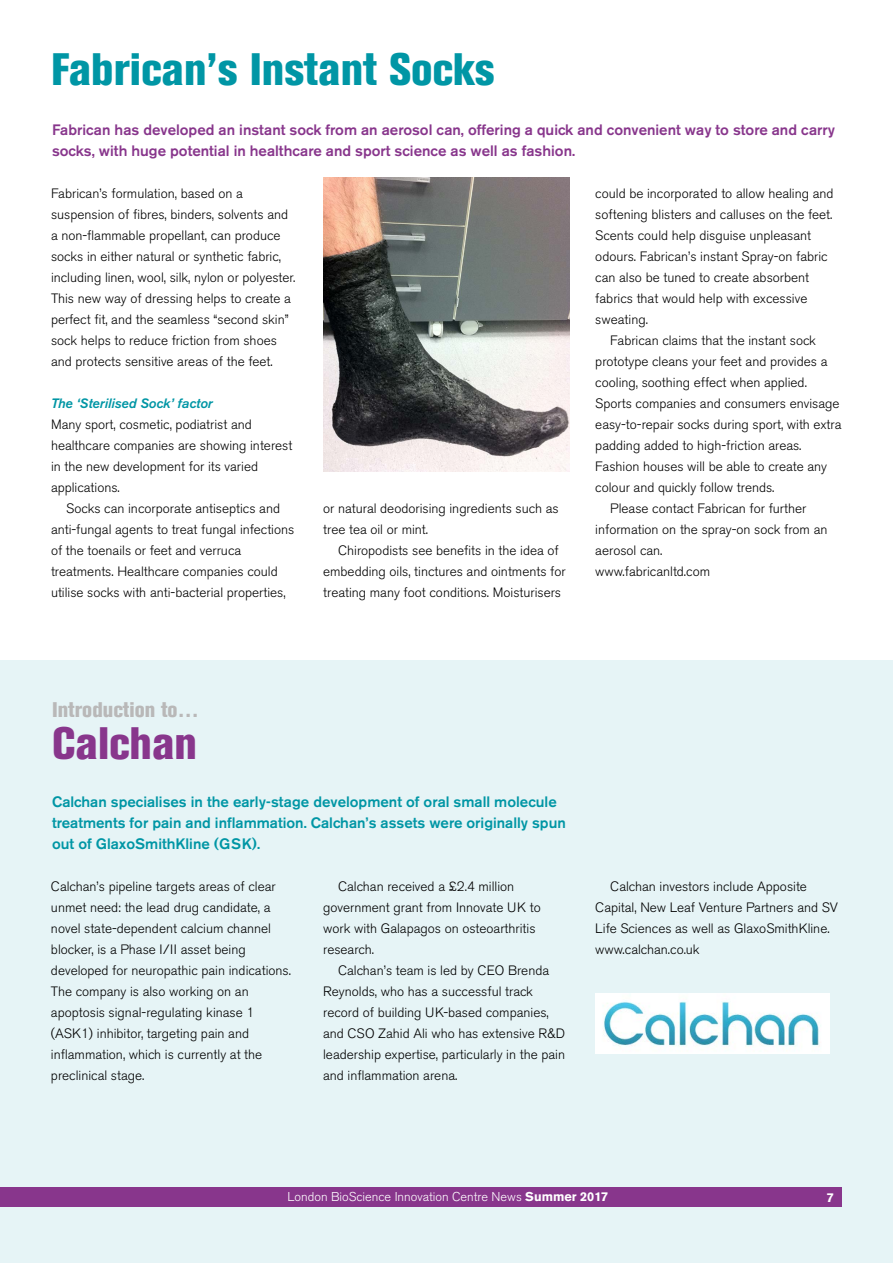
<style>
.page{position:relative;width:893px;height:1263px;background:#fff}
.page>*{position:absolute;margin:0;border:0;box-sizing:border-box;transform-origin:0 0}
.t1{font:800 condensed 45px "Akzidenz Grotesk BE";color:#0096a5}
.t2{font:800 condensed 45px "Akzidenz Grotesk BE";color:#88368c}
.t3{font:800 condensed 21px "Akzidenz Grotesk BE";color:#b9b8b8}
.t4{font:500 15px/21px "Akzidenz Grotesk BE";color:#88368c}
.t5{font:500 15px/21px "Akzidenz Grotesk BE";color:#0096a5}
.t6{font:300 13.5px/21px "Akzidenz Grotesk BE";color:#000}
.t7{font:italic 500 13.5px "Akzidenz Grotesk BE";color:#0096a5}
.t8{font:300 12.75px "Akzidenz Grotesk BE";color:#fff}
.t9{font:700 12.75px "Akzidenz Grotesk BE";color:#fff}
.s1{font-weight:700}
</style>
<div class="page">
<div style="left:0;top:660px;width:893px;height:603px;background:#e6f4f6"></div>
<img style="left:323px;top:177px;width:247px;height:294px">
<img style="left:595px;top:994px;width:234px;height:59px">
<div style="left:0;top:1187px;width:842px;height:19px;background:#88368c"></div>
<h1 class="t1" style="left:51px;top:43px;width:445px">Fabrican’s Instant Socks</h1>
<p class="t4" style="left:52px;top:119px;width:784px">Fabrican has developed an instant sock from an aerosol can, offering a quick and convenient way to store and carry socks, with huge potential in healthcare and sport science as well as fashion.</p>
<p class="t6" style="left:51px;top:183px;width:246px">Fabrican’s formulation, based on a suspension of fibres, binders, solvents and a non-flammable propellant, can produce socks in either natural or synthetic fabric, including linen, wool, silk, nylon or polyester.<br>This new way of dressing helps to create a perfect fit, and the seamless “second skin” sock helps to reduce friction from shoes and protects sensitive areas of the feet.</p>
<p class="t7" style="left:51px;top:396px;width:163px">The ‘Sterilised Sock’ factor</p>
<p class="t6" style="left:51px;top:414px;width:243px">Many sport, cosmetic, podiatrist and healthcare companies are showing interest in the new development for its varied applications.</p>
<p class="t6" style="left:51px;top:498px;width:245px;text-indent:15px">Socks can incorporate antiseptics and anti-fungal agents to treat fungal infections of the toenails or feet and verruca treatments. Healthcare companies could utilise socks with anti-bacterial properties,</p>
<p class="t6" style="left:323px;top:498px;width:237px">or natural deodorising ingredients such as tree tea oil or mint.</p>
<p class="t6" style="left:323px;top:540px;width:244px;text-align:center">Chiropodists see benefits in the idea of embedding oils, tinctures and ointments for treating many foot conditions. Moisturisers</p>
<p class="t6" style="left:595px;top:183px;width:240px">could be incorporated to allow healing and softening blisters and calluses on the feet.<br>Scents could help disguise unpleasant odours. Fabrican’s instant Spray-on fabric can also be tuned to create absorbent fabrics that would help with excessive sweating.</p>
<p class="t6" style="left:610px;top:330px;width:207px">Fabrican claims that the instant sock</p>
<p class="t6" style="left:595px;top:351px;width:234px">prototype cleans your feet and provides a</p>
<p class="t6" style="left:595px;top:372px;width:213px">cooling, soothing effect when applied.</p>
<p class="t6" style="left:595px;top:393px;width:246px">Sports companies and consumers envisage</p>
<p class="t6" style="left:595px;top:414px;width:248px">easy-to-repair socks during sport, with extra</p>
<p class="t6" style="left:595px;top:435px;width:208px">padding added to high-friction areas.</p>
<p class="t6" style="left:595px;top:456px;width:233px">Fashion houses will be able to create any</p>
<p class="t6" style="left:595px;top:477px;width:181px">colour and quickly follow trends.</p>
<p class="t6" style="left:610px;top:498px;width:198px">Please contact Fabrican for further</p>
<p class="t6" style="left:595px;top:519px;width:234px">information on the spray-on sock from an</p>
<p class="t6" style="left:595px;top:540px;width:69px">aerosol can.</p>
<p class="t6" style="left:595px;top:561px;width:116px">www.fabricanltd.com</p>
<h2 class="t3" style="left:52px;top:697px;width:148px">Introduction to…</h2>
<h1 class="t2" style="left:52px;top:717px;width:146px">Calchan</h1>
<p class="t5" style="left:52px;top:791px;width:515px">Calchan specialises in the early-stage development of oral small molecule treatments for pain and inflammation. Calchan’s assets were originally spun out of GlaxoSmithKline (GSK).</p>
<p class="t6" style="left:51px;top:876px;width:241px">Calchan’s pipeline targets areas of clear unmet need: the lead drug candidate, a novel state-dependent calcium channel blocker, is a Phase I/II asset being developed for neuropathic pain indications.<br>The company is also working on an apoptosis signal-regulating kinase 1 (ASK1) inhibitor, targeting pain and inflammation, which is currently at the preclinical stage.</p>
<p class="t6" style="left:323px;top:876px;width:219px;text-indent:15px">Calchan received a £2.4 million government grant from Innovate UK to work with Galapagos on osteoarthritis research.</p>
<p class="t6" style="left:323px;top:960px;width:243px;text-indent:15px">Calchan’s team is led by CEO Brenda Reynolds, who has a successful track record of building UK-based companies, and CSO Zahid Ali who has extensive R&amp;D leadership expertise, particularly in the pain and inflammation arena.</p>
<p class="t6" style="left:595px;top:876px;width:244px;text-indent:15px">Calchan investors include Apposite Capital, New Leaf Venture Partners and SV Life Sciences as well as GlaxoSmithKline. www.calchan.co.uk</p>
<p class="t8" style="left:288px;top:1190px;width:322px">London BioScience Innovation Centre News <span class="s1">Summer 2017</span></p>
<p class="t9" style="left:827px;top:1190px;width:9px">7</p>
</div>
